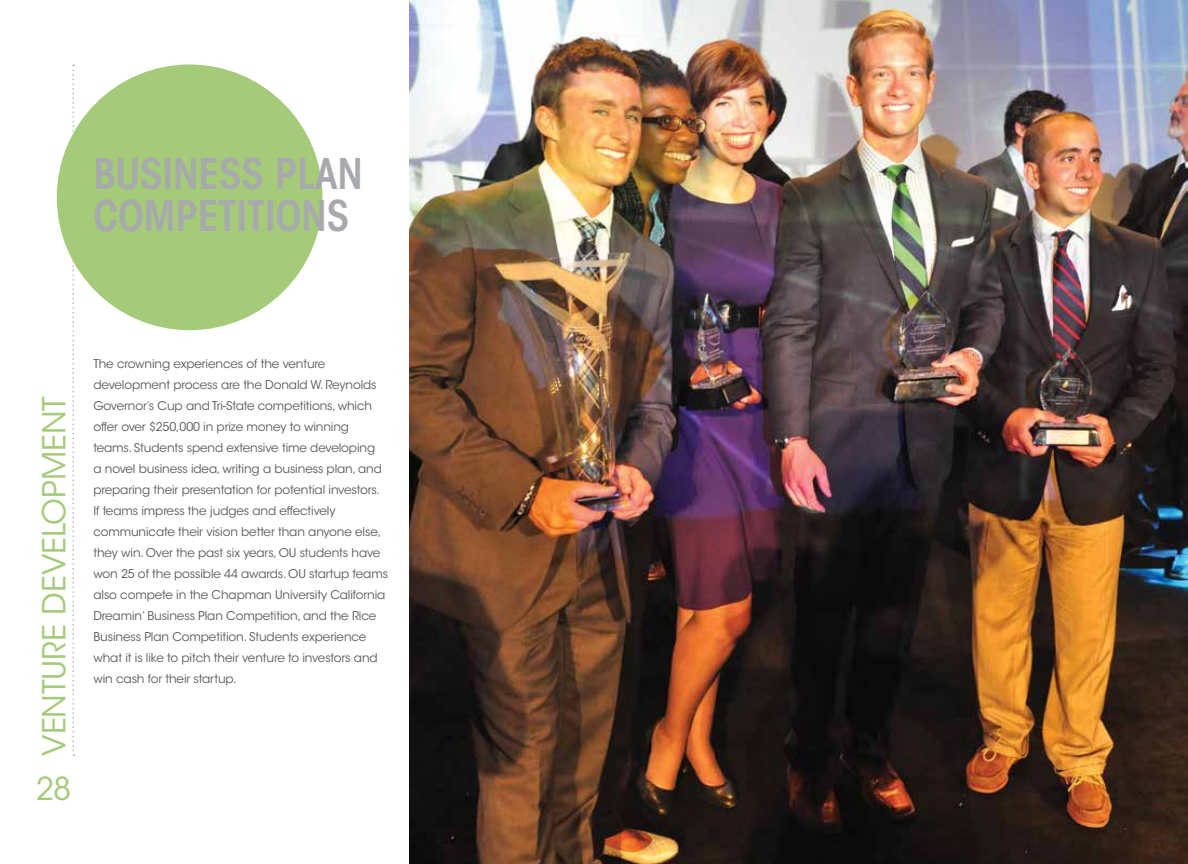
<style>
.page{position:relative;width:1188px;height:864px;background:#fff}
.page>*{position:absolute;margin:0;border:0;box-sizing:border-box;transform-origin:0 0}
.t1{font:600 condensed 42px/42px "ITC Avant Garde Std";color:#a7a9ac}
.t2{font:31.5px "ITC Avant Garde Std";letter-spacing:-.005em;color:#a4ca7a}
.t3{font:12px/21px "ITC Avant Garde Std";letter-spacing:-.01em;color:#58595b}
</style>
<div class="page">
<svg style="left:72px;top:64px;width:2px;height:692px"></svg>
<div style="left:57px;top:64px;width:265px;height:266px;background:#a4ca7a;border-radius:50%"></div>
<img style="left:410px;top:0;width:778px;height:864px">
<h1 class="t1" style="left:93px;top:153px;width:271px">BUSINESS PLAN<br>COMPETITIONS</h1>
<h2 class="t2" style="left:35px;top:756px;width:361px;rotate:-90deg">VENTURE DEVELOPMENT</h2>
<h2 class="t2" style="left:36px;top:769px;width:37px">28</h2>
<p class="t3" style="left:93px;top:353px;width:296px">The crowning experiences of the venture development process are the Donald W. Reynolds Governor’s Cup and Tri-State competitions, which offer over $250,000 in prize money to winning teams. Students spend extensive time developing<br>a novel business idea, writing a business plan, and preparing their presentation for potential investors.<br>If teams impress the judges and effectively communicate their vision better than anyone else, they win. Over the past six years, OU students have won 25 of the possible 44 awards. OU startup teams also compete in the Chapman University California Dreamin’ Business Plan Competition, and the Rice Business Plan Competition. Students experience what it is like to pitch their venture to investors and win cash for their startup.</p>
</div>
